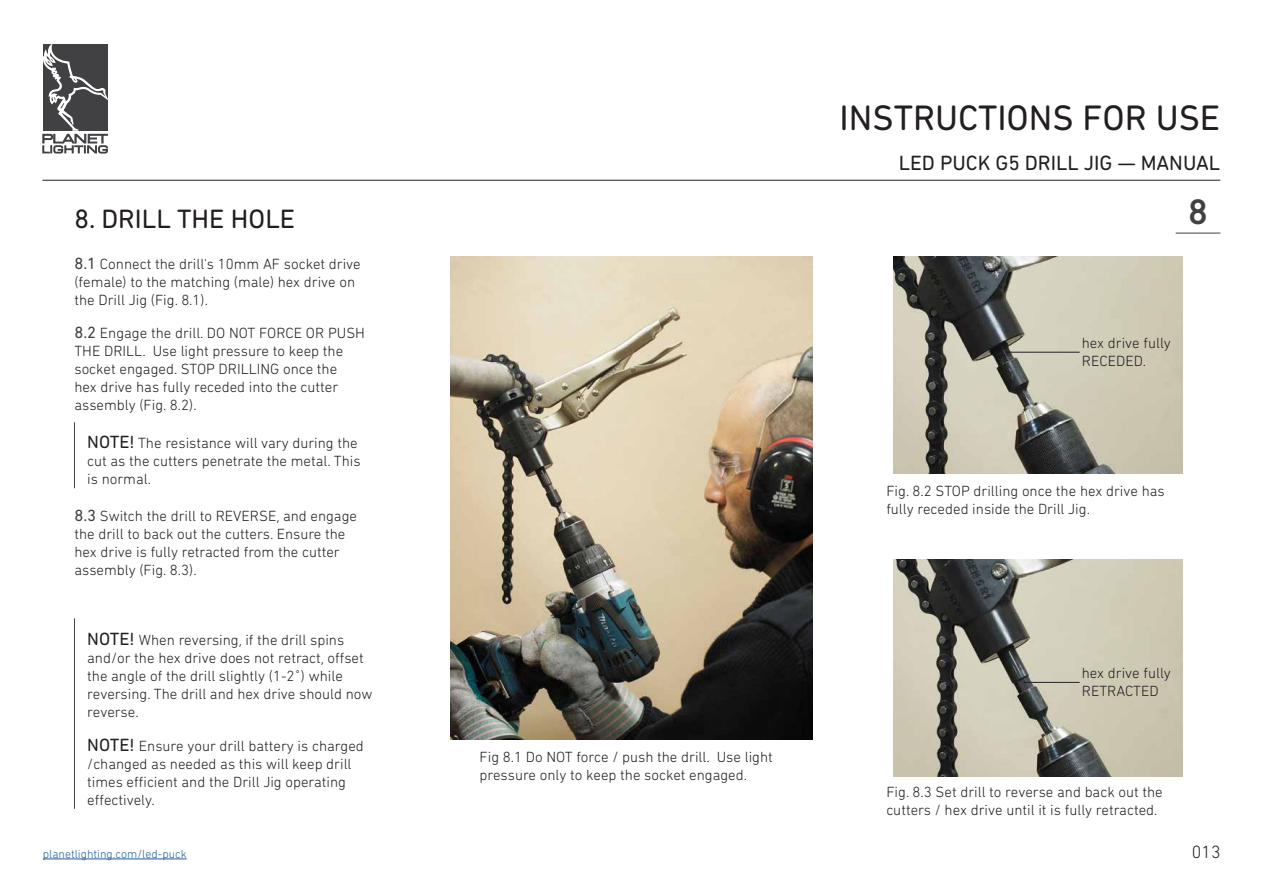
<style>
.page{position:relative;width:1263px;height:893px;background:#fff}
.page>*{position:absolute;margin:0;border:0;box-sizing:border-box;transform-origin:0 0}
.t1{font:36px "DIN Next Rounded LT Pro";color:#231f20}
.t2{font:500 36px "DIN Next Rounded LT Pro";color:#414142}
.t3{font:27px "DIN Next Rounded LT Pro";color:#231f20}
.t4{font:21px "DIN Next Rounded LT Pro";color:#231f20}
.t5{font:300 18px "DIN Next Rounded LT Pro";color:#231f20}
.t6{font:300 15px/18px "DIN Next Rounded LT Pro";color:#231f20}
.t7{font:300 12px "DIN Next Rounded LT Pro";color:#215e9f}
.s1{font-weight:400;font-size:16.5px;color:#414142}
.s2{font-weight:400;font-size:18px}
</style>
<div class="page">
<hr style="left:43px;top:859px;width:144px;height:1px;background:#215e9f">
<svg style="left:42px;top:44px;width:66px;height:109px"></svg>
<hr style="left:43px;top:180px;width:1177px;height:1px;background:#231f20">
<hr style="left:1176px;top:233px;width:44px;height:1px;background:#414142">
<hr style="left:74px;top:422px;width:1px;height:66px;background:#414142">
<hr style="left:74px;top:618px;width:1px;height:191px;background:#414142">
<img style="left:450px;top:257px;width:362px;height:482px">
<img style="left:894px;top:257px;width:289px;height:217px">
<img style="left:894px;top:559px;width:289px;height:217px">
<hr style="left:1023px;top:682px;width:57px;height:1px;background:#231f20">
<hr style="left:1005px;top:352px;width:75px;height:1px;background:#231f20">
<h1 class="t1" style="left:839px;top:97px;width:382px">INSTRUCTIONS FOR USE</h1>
<h3 class="t4" style="left:899px;top:151px;width:323px">LED PUCK G5 DRILL JIG — MANUAL</h3>
<h2 class="t3" style="left:74px;top:203px;width:222px">8. DRILL THE HOLE</h2>
<h1 class="t2" style="left:1188px;top:191px;width:21px">8</h1>
<p class="t6" style="left:74px;top:255px;width:288px"><span class="s1">8.1</span> Connect the drill's 10mm AF socket drive (female) to the matching (male) hex drive on the Drill Jig (Fig. 8.1).</p>
<p class="t6" style="left:74px;top:324px;width:292px"><span class="s1">8.2</span> Engage the drill. DO NOT FORCE OR PUSH THE DRILL. Use light pressure to keep the socket engaged. STOP DRILLING once the<br>hex drive has fully receded into the cutter assembly (Fig. 8.2).</p>
<p class="t6" style="left:87px;top:434px;width:275px"><span class="s2">NOTE!</span> The resistance will vary during the cut as the cutters penetrate the metal. This is normal.</p>
<p class="t6" style="left:74px;top:507px;width:284px"><span class="s1">8.3</span> Switch the drill to REVERSE, and engage the drill to back out the cutters. Ensure the hex drive is fully retracted from the cutter assembly (Fig. 8.3).</p>
<p class="t6" style="left:1082px;top:334px;width:91px">hex drive fully<br>RECEDED.</p>
<p class="t6" style="left:886px;top:481px;width:280px">Fig. 8.2 STOP drilling once the hex drive has fully receded inside the Drill Jig.</p>
<p class="t6" style="left:87px;top:630px;width:287px"><span class="s2">NOTE!</span> When reversing, if the drill spins and/or the hex drive does not retract, offset the angle of the drill slightly (1-2˚) while reversing. The drill and hex drive should now reverse.</p>
<p class="t6" style="left:87px;top:737px;width:278px"><span class="s2">NOTE!</span> Ensure your drill battery is charged /changed as needed as this will keep drill times efficient and the Drill Jig operating effectively.</p>
<p class="t6" style="left:479px;top:748px;width:295px">Fig 8.1 Do NOT force / push the drill. Use light pressure only to keep the socket engaged.</p>
<p class="t6" style="left:1082px;top:664px;width:91px">hex drive fully<br>RETRACTED</p>
<p class="t6" style="left:886px;top:783px;width:278px">Fig. 8.3 Set drill to reverse and back out the cutters / hex drive until it is fully retracted.</p>
<p class="t7" style="left:43px;top:847px;width:145px">planetlighting.com/led-puck</p>
<p class="t5" style="left:1192px;top:841px;width:30px">013</p>
</div>
